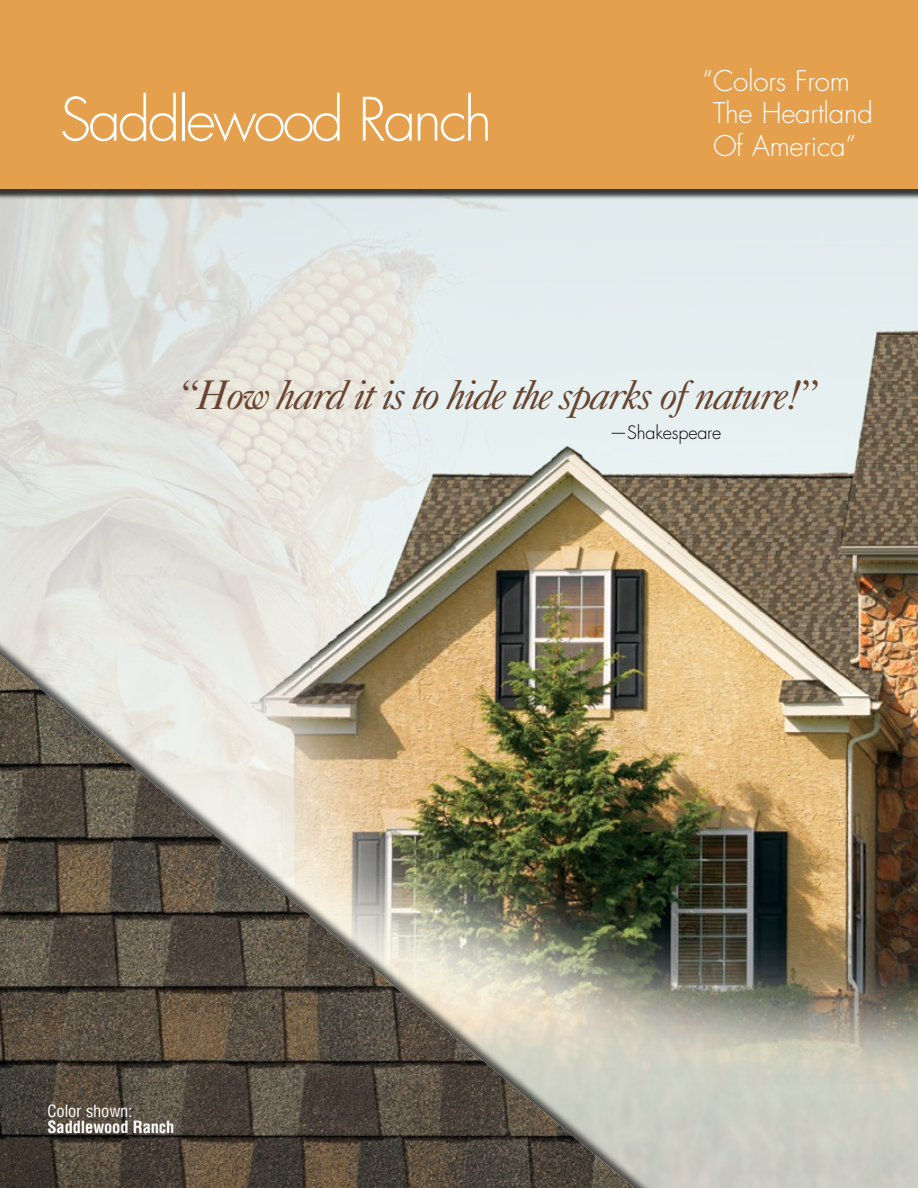
<style>
.page{position:relative;width:918px;height:1188px;background:#fff}
.page>*{position:absolute;margin:0;border:0;box-sizing:border-box;transform-origin:0 0}
.t1{font:300 58.2px "Futura Std";letter-spacing:-.05em;color:#fff}
.t2{font:italic 41.25px "Caslon 540 LT Std";letter-spacing:-.05em;color:#684530}
.t3{font:300 27.75px/32.4px "Futura Std";letter-spacing:-.01em;color:#fff}
.t4{font:300 18px "Futura Std";letter-spacing:-.01em;color:#000}
.t5{font:700 condensed 16.5px "Helvetica LT Std";letter-spacing:-.01em;color:#fff}
.t6{font:condensed 16.5px "Helvetica LT Std";letter-spacing:-.01em;color:#fff}
</style>
<div class="page">
<img style="left:0;top:199px;width:918px;height:989px">
<div style="left:0;top:0;width:918px;height:199px;background:#000;opacity:.75"></div>
<div style="left:0;top:0;width:918px;height:189px;background:#e5a04e"></div>
<div style="left:0;top:632px;width:662px;height:556px;background:#000;opacity:.65"></div>
<img style="left:0;top:655px;width:634px;height:533px">
<h1 class="t1" style="left:60px;top:84px;width:434px">Saddlewood Ranch</h1>
<p class="t3" style="left:713px;top:65px;width:162px;text-indent:-11px">“Colors From<br>The Heartland<br>Of America”</p>
<p class="t2" style="left:177px;top:370px;width:642px">“How hard it is to hide the sparks of nature!”</p>
<p class="t4" style="left:609px;top:421px;width:113px">—Shakespeare</p>
<p class="t6" style="left:48px;top:1100px;width:86px">Color shown:</p>
<p class="t5" style="left:48px;top:1117px;width:128px">Saddlewood Ranch</p>
</div>
